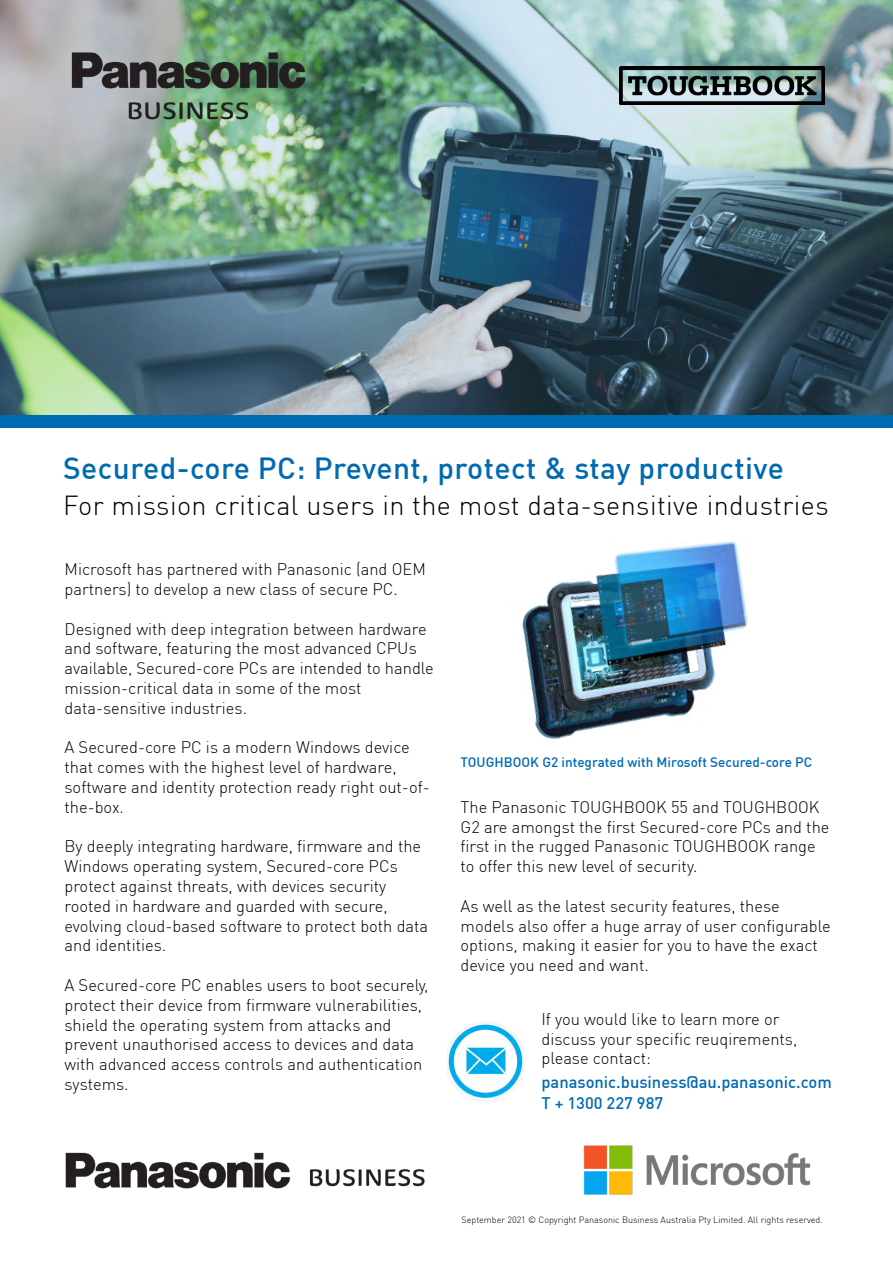
<style>
.page{position:relative;width:893px;height:1263px;background:#fff}
.page>*{position:absolute;margin:0;border:0;box-sizing:border-box;transform-origin:0 0}
.t1{font:500 30px "DIN Pro";letter-spacing:.015em;color:#006ab1}
.t2{font:300 27px "DIN Pro";letter-spacing:.015em;color:#000101}
.t3{font:300 16.5px/19.8px "DIN Pro";color:#000101}
.t4{font:300 16.5px/19.8px "DIN Pro";color:#000}
.t5{font:500 16.5px/21px "DIN Pro";color:#006ab1}
.t6{font:500 13.5px "DIN Pro";color:#006ab1}
.t7{font:300 9px "DIN Pro";color:#000}
</style>
<div class="page">
<img style="left:0;top:0;width:893px;height:415px">
<div style="left:0;top:415px;width:893px;height:12px;background:#006ab1"></div>
<img style="left:522px;top:541px;width:226px;height:198px">
<svg style="left:716px;top:645px;width:32px;height:51px"></svg>
<img style="left:65px;top:1152px;width:360px;height:37px">
<img style="left:583px;top:1145px;width:228px;height:50px">
<img style="left:64px;top:44px;width:251px;height:83px">
<img style="left:619px;top:67px;width:206px;height:37px">
<img style="left:447px;top:1021px;width:77px;height:81px">
<h1 class="t1" style="left:63px;top:448px;width:722px">Secured-core PC: Prevent, protect &amp; stay productive</h1>
<h2 class="t2" style="left:63px;top:488px;width:767px">For mission critical users in the most data-sensitive industries</h2>
<p class="t4" style="left:64px;top:559px;width:363px">Microsoft has partnered with Panasonic (and OEM partners) to develop a new class of secure PC.</p>
<p class="t4" style="left:64px;top:619px;width:371px">Designed with deep integration between hardware and software, featuring the most advanced CPUs available, Secured-core PCs are intended to handle mission-critical data in some of the most data-sensitive industries.</p>
<p class="t4" style="left:64px;top:737px;width:367px">A Secured-core PC is a modern Windows device that comes with the highest level of hardware, software and identity protection ready right out-of&shy;the-box.</p>
<p class="t3" style="left:64px;top:836px;width:365px">By deeply integrating hardware, firmware and the Windows operating system, Secured-core PCs protect against threats, with devices security rooted in hardware and guarded with secure, evolving cloud-based software to protect both data and identities.</p>
<p class="t3" style="left:64px;top:975px;width:365px">A Secured-core PC enables users to boot securely, protect their device from firmware vulnerabilities, shield the operating system from attacks and prevent unauthorised access to devices and data with advanced access controls and authentication systems.</p>
<p class="t6" style="left:461px;top:753px;width:353px">TOUGHBOOK G2 integrated with Mirosoft Secured-core PC</p>
<p class="t3" style="left:461px;top:797px;width:370px">The Panasonic TOUGHBOOK 55 and TOUGHBOOK G2 are amongst the first Secured-core PCs and the first in the rugged Panasonic TOUGHBOOK range to offer this new level of security.</p>
<p class="t3" style="left:461px;top:896px;width:372px">As well as the latest security features, these models also offer a huge array of user configurable options, making it easier for you to have the exact device you need and want.</p>
<p class="t3" style="left:541px;top:1009px;width:257px">If you would like to learn more or discuss your specific reuqirements, please contact:</p>
<p class="t5" style="left:541px;top:1071px;width:292px">panasonic.business@au.panasonic.com<br>T + 1300 227 987</p>
<p class="t7" style="left:461px;top:1214px;width:363px">September 2021 © Copyright Panasonic Business Australia Pty Limited. All rights reserved.</p>
</div>
